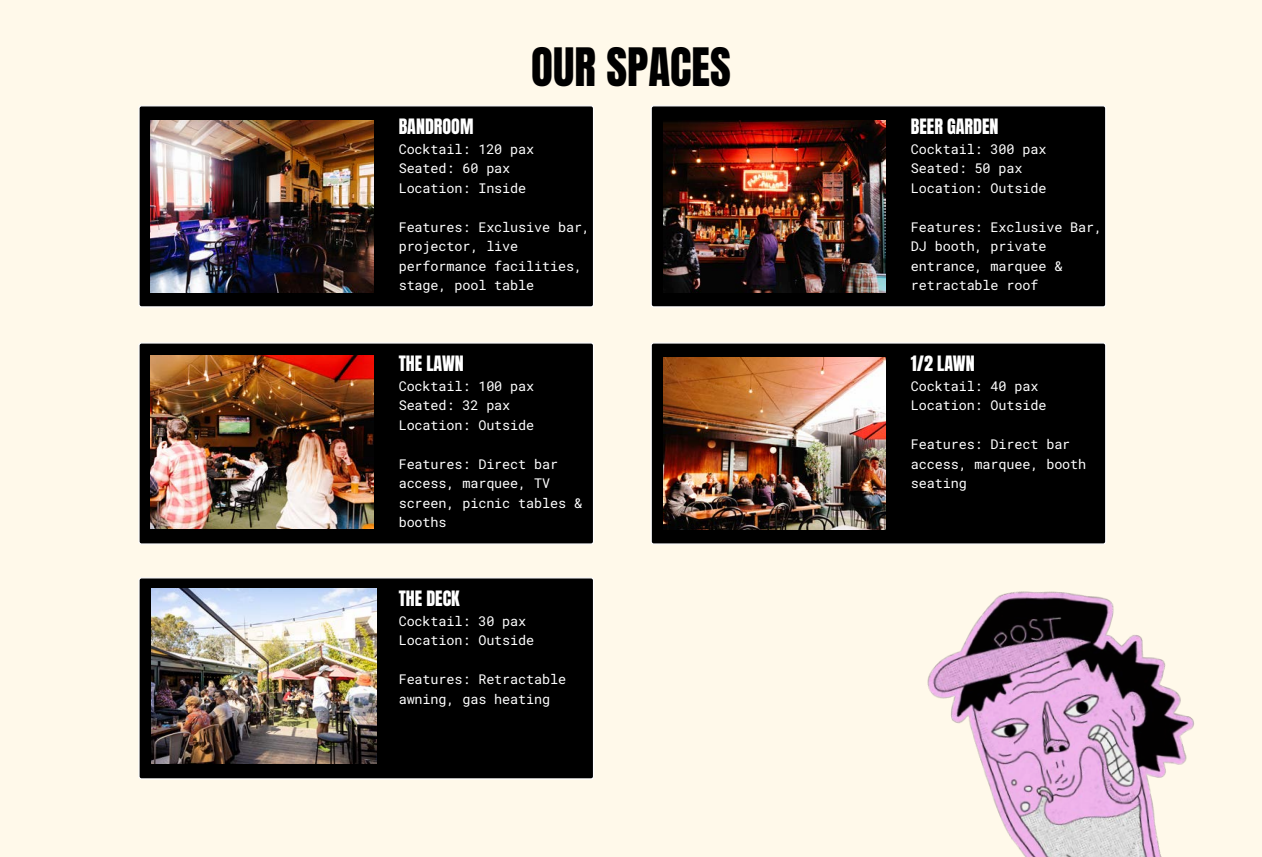
<style>
.page{position:relative;width:1262px;height:857px;background:#fff}
.page>*{position:absolute;margin:0;border:0;box-sizing:border-box;transform-origin:0 0}
.t1{font:45px "Anton";color:#000}
.t2{font:18px "Anton";color:#fff}
.t3{font:13.5px/19.5px "Roboto Mono";letter-spacing:-.01em;color:#fff}
</style>
<div class="page">
<div style="left:0;top:0;width:1261px;height:856px;background:#fff9ea"></div>
<div style="left:139px;top:343px;width:454px;height:201px;background:#000;border-radius:3px"></div>
<div style="left:138px;top:342px;width:456px;height:202px;border:1px solid #fff;border-radius:3px"></div>
<img style="left:151px;top:356px;width:222px;height:172px">
<div style="left:651px;top:343px;width:454px;height:201px;background:#000;border-radius:3px"></div>
<div style="left:650px;top:342px;width:456px;height:202px;border:1px solid #fff;border-radius:3px"></div>
<img style="left:663px;top:357px;width:222px;height:173px">
<div style="left:651px;top:106px;width:454px;height:201px;background:#000;border-radius:3px"></div>
<div style="left:650px;top:105px;width:456px;height:202px;border:1px solid #fff;border-radius:3px"></div>
<img style="left:663px;top:120px;width:222px;height:172px">
<div style="left:139px;top:106px;width:454px;height:201px;background:#000;border-radius:3px"></div>
<div style="left:138px;top:105px;width:456px;height:202px;border:1px solid #fff;border-radius:3px"></div>
<img style="left:151px;top:120px;width:222px;height:172px">
<img style="left:838px;top:488px;width:424px;height:368px">
<div style="left:139px;top:578px;width:454px;height:200px;background:#000;border-radius:3px"></div>
<div style="left:138px;top:577px;width:456px;height:202px;border:1px solid #fff;border-radius:3px"></div>
<img style="left:151px;top:588px;width:225px;height:175px">
<h1 class="t1" style="left:531px;top:44px;width:201px">OUR SPACES</h1>
<h2 class="t2" style="left:399px;top:117px;width:76px">BANDROOM</h2>
<p class="t3" style="left:399px;top:139px;width:137px">Cocktail: 120 pax<br>Seated: 60 pax<br>Location: Inside</p>
<p class="t3" style="left:399px;top:217px;width:193px">Features: Exclusive bar, projector, live performance facilities, stage, pool table</p>
<h2 class="t2" style="left:399px;top:354px;width:67px">THE LAWN</h2>
<p class="t3" style="left:399px;top:376px;width:137px">Cocktail: 100 pax<br>Seated: 32 pax<br>Location: Outside</p>
<p class="t3" style="left:399px;top:454px;width:185px">Features: Direct bar access, marquee, TV screen, picnic tables &amp; booths</p>
<h2 class="t2" style="left:399px;top:589px;width:63px">THE DECK</h2>
<p class="t3" style="left:399px;top:610px;width:137px">Cocktail: 30 pax<br>Location: Outside</p>
<p class="t3" style="left:399px;top:669px;width:169px">Features: Retractable awning, gas heating</p>
<h2 class="t2" style="left:911px;top:117px;width:89px">BEER GARDEN</h2>
<p class="t3" style="left:911px;top:139px;width:137px">Cocktail: 300 pax<br>Seated: 50 pax<br>Location: Outside</p>
<p class="t3" style="left:911px;top:217px;width:193px">Features: Exclusive Bar,<br>DJ booth, private entrance, marquee &amp; retractable roof</p>
<h2 class="t2" style="left:911px;top:354px;width:65px">1/2 LAWN</h2>
<p class="t3" style="left:911px;top:376px;width:137px">Cocktail: 40 pax<br>Location: Outside</p>
<p class="t3" style="left:911px;top:434px;width:177px">Features: Direct bar access, marquee, booth seating</p>
</div>
